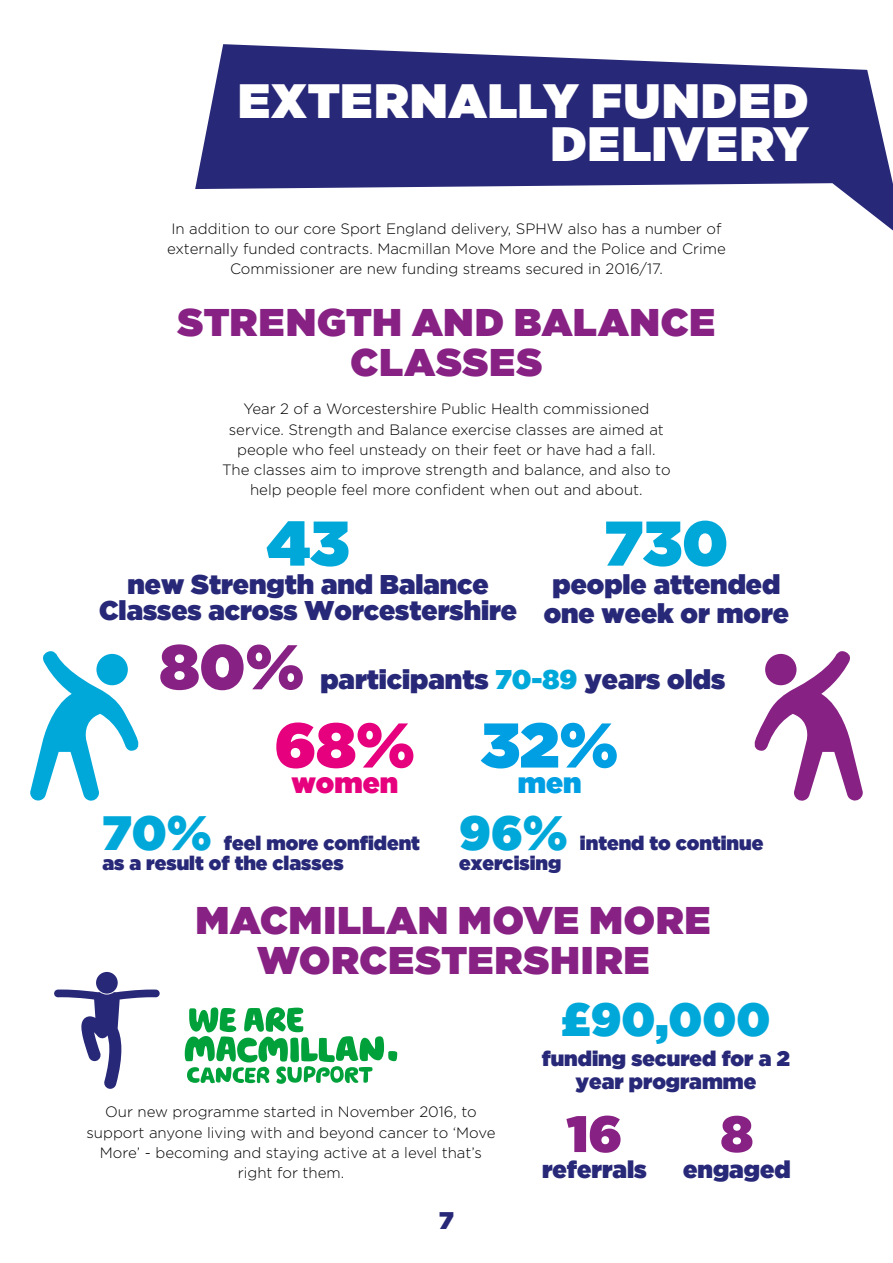
<style>
.page{position:relative;width:893px;height:1263px;background:#fff}
.page>*{position:absolute;margin:0;border:0;box-sizing:border-box;transform-origin:0 0}
.t1{font:63px "Gotham Ultra";color:#00a8da}
.t2{font:63px "Gotham Ultra";color:#009fe3}
.t3{font:63px "Gotham Ultra";color:#e6007d}
.t4{font:63px "Gotham Ultra";color:#872183}
.t5{font:51px "Gotham Ultra";color:#872183}
.t6{font:48px/43.5px "Gotham Ultra";letter-spacing:.025em;color:#fff;text-align:right}
.t7{font:48px "Gotham Ultra";color:#00a8da}
.t8{font:46.5px "Gotham Ultra";color:#00a8da}
.t9{font:38.4px/40.5px "Gotham Ultra";letter-spacing:.025em;color:#872183;text-align:center}
.t10{font:28.5px "Gotham Ultra";color:#e6007d}
.t11{font:28.5px "Gotham Ultra";color:#009fe3}
.t12{font:27px/25.5px "Gotham Ultra";color:#282878;text-align:center}
.t13{font:24px "Gotham Ultra";color:#282878}
.t14{font:21px/22.5px "Gotham Ultra";color:#282878;text-align:center}
.t15{font:19.5px/19.5px "Gotham Ultra";color:#282878}
.t16{font:300 15px/20.1px "Gotham";color:#000;text-align:center}
.s1{color:#00a8da}
</style>
<div class="page">
<svg style="left:185px;top:1007px;width:212px;height:77px"></svg>
<svg style="left:30px;top:651px;width:109px;height:150px"></svg>
<div style="left:96px;top:654px;width:32px;height:31px;background:#00a8da;border-radius:50%"></div>
<svg style="left:754px;top:651px;width:109px;height:150px"></svg>
<div style="left:765px;top:654px;width:31px;height:31px;background:#872183;border-radius:50%"></div>
<svg style="left:54px;top:989px;width:106px;height:100px"></svg>
<div style="left:96px;top:972px;width:22px;height:21px;background:#282878;border-radius:50%"></div>
<svg style="left:195px;top:44px;width:698px;height:186px;fill:#282878"></svg>
<h3 class="t6" style="left:238px;top:78px;width:572px">EXTERNALLY FUNDED<br>DELIVERY</h3>
<p class="t16" style="left:167px;top:218px;width:560px">In addition to our core Sport England delivery, SPHW also has a number of externally funded contracts. Macmillan Move More and the Police and Crime<br>Commissioner are new funding streams secured in 2016/17.</p>
<h3 class="t9" style="left:178px;top:301px;width:539px">STRENGTH AND BALANCE<br>CLASSES</h3>
<p class="t16" style="left:222px;top:399px;width:450px">Year 2 of a Worcestershire Public Health commissioned service. Strength and Balance exercise classes are aimed at people who feel unsteady on their feet or have had a fall.<br>The classes aim to improve strength and balance, and also to help people feel more confident when out and about.</p>
<h1 class="t1" style="left:267px;top:507px;width:84px">43</h1>
<h3 class="t12" style="left:99px;top:571px;width:419px">new Strength and Balance<br>Classes across Worcestershire</h3>
<h1 class="t1" style="left:605px;top:507px;width:125px">730</h1>
<h3 class="t12" style="left:544px;top:570px;width:247px;line-height:28.5px">people attended one week or more</h3>
<h1 class="t4" style="left:160px;top:631px;width:146px">80%</h1>
<h3 class="t12" style="left:320px;top:666px;width:406px">participants <span class="s1">70-89</span> years olds</h3>
<h1 class="t3" style="left:275px;top:709px;width:142px">68%</h1>
<h3 class="t10" style="left:291px;top:766px;width:108px">women</h3>
<h1 class="t2" style="left:481px;top:709px;width:139px">32%</h1>
<h3 class="t11" style="left:518px;top:766px;width:65px">men</h3>
<h3 class="t7" style="left:103px;top:805px;width:111px">70%</h3>
<h3 class="t15" style="left:102px;top:833px;width:319px;text-indent:121px">feel more confident as a result of the classes</h3>
<h3 class="t7" style="left:459px;top:805px;width:110px">96%</h3>
<h3 class="t15" style="left:459px;top:852px;width:104px">exercising</h3>
<h3 class="t15" style="left:580px;top:833px;width:185px">intend to continue</h3>
<h3 class="t9" style="left:196px;top:899px;width:516px">MACMILLAN MOVE MORE<br>WORCESTERSHIRE</h3>
<p class="t16" style="left:86px;top:1102px;width:410px">Our new programme started in November 2016, to support anyone living with and beyond cancer to ‘Move More’ - becoming and staying active at a level that’s right for them.</p>
<h3 class="t13" style="left:439px;top:1206px;width:16px">7</h3>
<h3 class="t8" style="left:561px;top:993px;width:211px">£90,000</h3>
<h3 class="t14" style="left:542px;top:1047px;width:250px">funding secured for a 2 year programme</h3>
<h2 class="t5" style="left:567px;top:1104px;width:57px">16</h2>
<h3 class="t13" style="left:542px;top:1155px;width:106px">referrals</h3>
<h2 class="t5" style="left:721px;top:1104px;width:34px">8</h2>
<h3 class="t13" style="left:683px;top:1155px;width:109px">engaged</h3>
</div>
